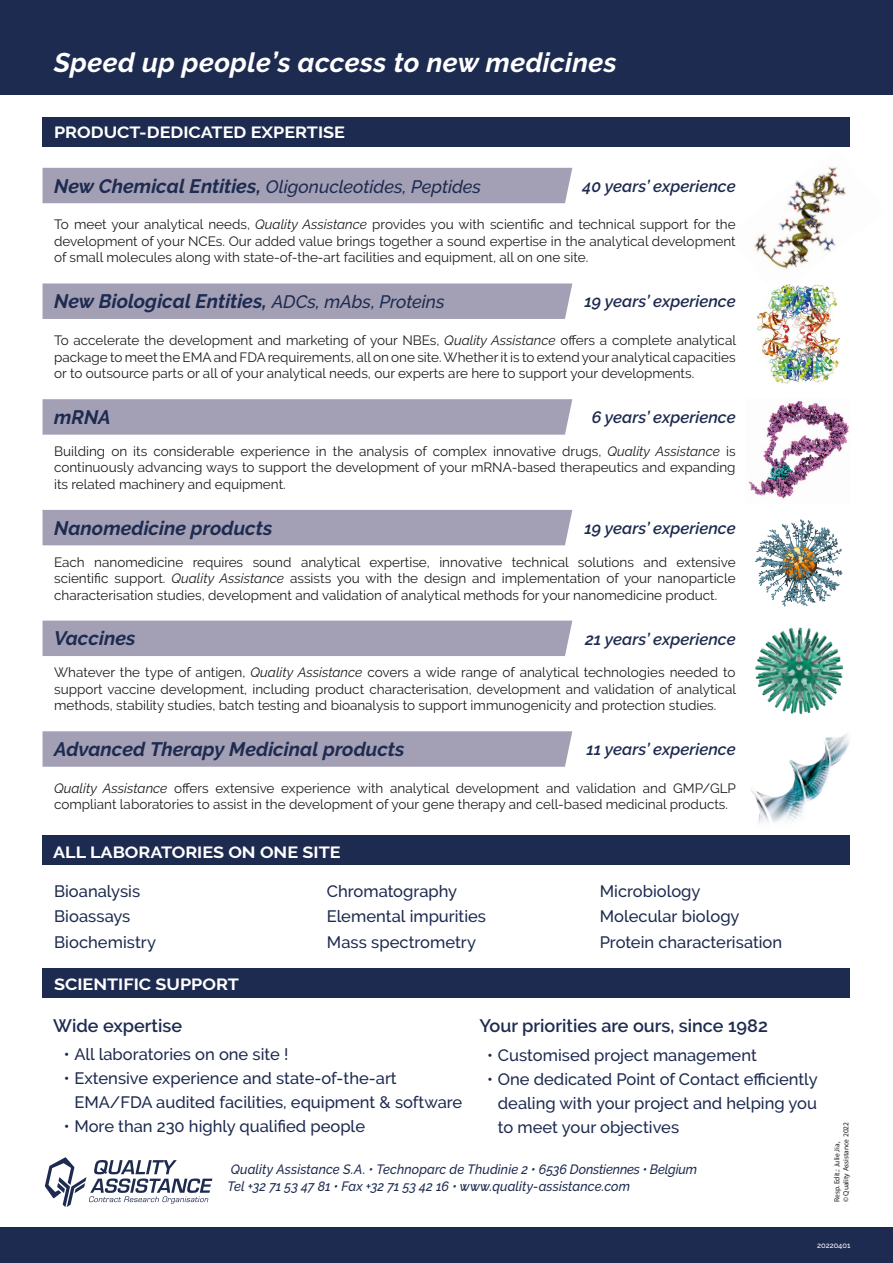
<style>
.page{position:relative;width:893px;height:1263px;background:#fff}
.page>*{position:absolute;margin:0;border:0;box-sizing:border-box;transform-origin:0 0}
.t1{font:italic 700 27px "Raleway";letter-spacing:.015em;color:#fff}
.t2{font:italic 700 19.5px "Raleway";color:#1e2b50}
.t3{font:italic 500 18px "Raleway";letter-spacing:-.005em;color:#1e2b50}
.t4{font:600 18px "Raleway";color:#1e2b50}
.t5{font:500 16.5px/24px "Raleway";color:#1e2b50;text-align:justify}
.t6{font:italic 600 16.5px "Raleway";color:#1e2b50}
.t7{font:700 16.2px "Raleway";color:#fff;scale:1.11 1}
.t8{font:13.5px/16.5px "Raleway";color:#1d1d1b;text-align:justify}
.t9{font:italic 500 13.5px "Raleway";letter-spacing:.01em;color:#1e2b50;scale:.95 1}
.t10{font:7.5px/9px "Myriad Pro";color:#1d1d1b}
.t11{font:500 7.5px "Raleway";color:#fff}
.s1{font-weight:700;font-size:19.5px}
.s2{font-style:italic}
.s3{font-weight:500;font-size:18px}
</style>
<div class="page">
<img style="left:754px;top:166px;width:92px;height:119px">
<div style="left:43px;top:117px;width:807px;height:30px;background:#1e2b50"></div>
<div style="left:0;top:1227px;width:893px;height:36px;background:#1e2b50"></div>
<div style="left:0;top:0;width:893px;height:95px;background:#1e2b50"></div>
<img style="left:756px;top:627px;width:86px;height:87px">
<img style="left:755px;top:519px;width:87px;height:88px">
<img style="left:757px;top:285px;width:83px;height:99px">
<img style="left:750px;top:734px;width:99px;height:90px">
<div style="left:43px;top:968px;width:807px;height:30px;background:#1e2b50"></div>
<div style="left:43px;top:835px;width:807px;height:30px;background:#1e2b50"></div>
<div style="left:42px;top:510px;width:530px;height:35px;background:#a3a0b5"></div>
<div style="left:42px;top:621px;width:530px;height:35px;background:#a3a0b5"></div>
<div style="left:42px;top:399px;width:530px;height:36px;background:#a3a0b5"></div>
<div style="left:42px;top:731px;width:530px;height:36px;background:#a3a0b5"></div>
<svg style="left:45px;top:1157px;width:167px;height:50px"></svg>
<img style="left:749px;top:400px;width:100px;height:99px">
<div style="left:42px;top:168px;width:530px;height:35px;background:#a3a0b5"></div>
<div style="left:42px;top:283px;width:530px;height:36px;background:#a3a0b5"></div>
<p class="t1" style="left:54px;top:47px;width:564px">Speed up people’s access to new medicines</p>
<p class="t7" style="left:54px;top:123px;width:264px">PRODUCT-DEDICATED EXPERTISE</p>
<p class="t3" style="left:54px;top:176px;width:428px"><span class="s1">New Chemical Entities,</span> Oligonucleotides, Peptides</p>
<p class="t6" style="left:583px;top:177px;width:155px">40 years’ experience</p>
<p class="t8" style="left:54px;top:216px;width:683px">To meet your analytical needs, <span class="s2">Quality Assistance</span> provides you with scientific and technical support for the development of your NCEs. Our added value brings together a sound expertise in the analytical development of small molecules along with state-of-the-art facilities and equipment, all on one site.</p>
<p class="t2" style="left:54px;top:290px;width:392px">New Biological Entities, <span class="s3">ADCs, mAbs, Proteins</span></p>
<p class="t6" style="left:584px;top:292px;width:153px">19 years’ experience</p>
<p class="t8" style="left:54px;top:332px;width:683px">To accelerate the development and marketing of your NBEs, <span class="s2">Quality Assistance</span> offers a complete analytical package to meet the EMA and FDA requirements, all on one site. Whether it is to extend your analytical capacities or to outsource parts or all of your analytical needs, our experts are here to support your developments.</p>
<p class="t2" style="left:54px;top:406px;width:58px">mRNA</p>
<p class="t6" style="left:592px;top:408px;width:145px">6 years’ experience</p>
<p class="t8" style="left:54px;top:443px;width:683px">Building on its considerable experience in the analysis of complex innovative drugs, <span class="s2">Quality Assistance</span> is continuously advancing ways to support the development of your mRNA-based therapeutics and expanding its related machinery and equipment.</p>
<p class="t2" style="left:54px;top:516px;width:220px">Nanomedicine products</p>
<p class="t6" style="left:584px;top:519px;width:153px">19 years’ experience</p>
<p class="t8" style="left:54px;top:553px;width:683px">Each nanomedicine requires sound analytical expertise, innovative technical solutions and extensive scientific support. <span class="s2">Quality Assistance</span> assists you with the design and implementation of your nanoparticle characterisation studies, development and validation of analytical methods for your nanomedicine product.</p>
<p class="t2" style="left:54px;top:627px;width:83px">Vaccines</p>
<p class="t6" style="left:585px;top:629px;width:152px">21 years’ experience</p>
<p class="t8" style="left:54px;top:664px;width:683px">Whatever the type of antigen, <span class="s2">Quality Assistance</span> covers a wide range of analytical technologies needed to support vaccine development, including product characterisation, development and validation of analytical methods, stability studies, batch testing and bioanalysis to support immunogenicity and protection studies.</p>
<p class="t2" style="left:54px;top:738px;width:352px">Advanced Therapy Medicinal products</p>
<p class="t6" style="left:586px;top:740px;width:151px">11 years’ experience</p>
<p class="t8" style="left:54px;top:780px;width:683px"><span class="s2">Quality Assistance</span> offers extensive experience with analytical development and validation and GMP/GLP compliant laboratories to assist in the development of your gene therapy and cell-based medicinal products.</p>
<p class="t7" style="left:53px;top:843px;width:260px">ALL LABORATORIES ON ONE SITE</p>
<p class="t5" style="left:54px;top:879px;width:88px">Bioanalysis</p>
<p class="t5" style="left:54px;top:904px;width:78px">Bioassays</p>
<p class="t5" style="left:54px;top:930px;width:104px">Biochemistry</p>
<p class="t7" style="left:54px;top:975px;width:168px">SCIENTIFIC SUPPORT</p>
<p class="t5" style="left:327px;top:879px;width:132px">Chromatography</p>
<p class="t5" style="left:327px;top:904px;width:161px">Elemental impurities</p>
<p class="t5" style="left:327px;top:930px;width:151px">Mass spectrometry</p>
<p class="t5" style="left:600px;top:879px;width:102px">Microbiology</p>
<p class="t5" style="left:600px;top:904px;width:141px">Molecular biology</p>
<p class="t5" style="left:600px;top:930px;width:184px">Protein characterisation</p>
<p class="t4" style="left:53px;top:1015px;width:131px">Wide expertise</p>
<p class="t5" style="left:64px;top:1042px;width:226px">• All laboratories on one site !</p>
<p class="t5" style="left:74px;top:1066px;width:389px;text-indent:-11px">• Extensive experience and state-of-the-art<br>EMA/FDA audited facilities, equipment &amp; software</p>
<p class="t5" style="left:64px;top:1114px;width:303px">• More than 230 highly qualified people</p>
<p class="t4" style="left:479px;top:1016px;width:290px">Your priorities are ours, since 1982</p>
<p class="t5" style="left:487px;top:1043px;width:271px">• Customised project management</p>
<p class="t5" style="left:498px;top:1067px;width:321px;text-indent:-11px">• One dedicated Point of Contact efficiently dealing with your project and helping you to meet your objectives</p>
<p class="t9" style="left:231px;top:1161px;width:492px">Quality Assistance S.A. • Technoparc de Thudinie 2 • 6536 Donstiennes • Belgium</p>
<p class="t9" style="left:227px;top:1179px;width:425px">Tel +32 71 53 47 81 • Fax +32 71 53 42 16 • www.quality-assistance.com</p>
<p class="t10" style="left:832px;top:1202px;width:82px;rotate:-90deg">Resp. Edit.: Julie Jia,<br>© Quality Assistance 2022</p>
<p class="t11" style="left:817px;top:1241px;width:35px">20220401</p>
</div>
